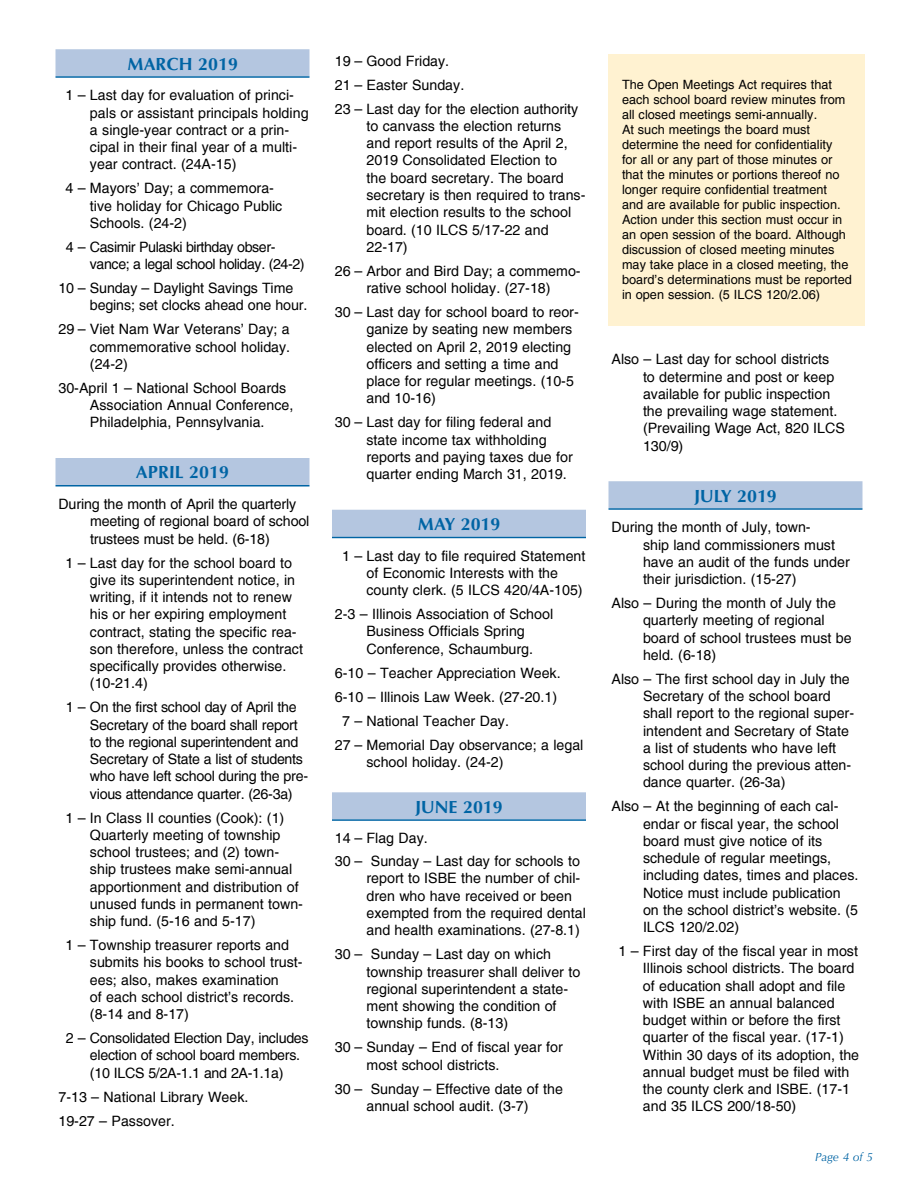
<style>
.page{position:relative;width:918px;height:1188px;background:#fff}
.page>*{position:absolute;margin:0;border:0;box-sizing:border-box;transform-origin:0 0}
.t1{font:18px "Optimum Bold DTC";color:#0064a4}
.t2{font:14.25px/17.2px "Helvetica";color:#000}
.t3{font:14.25px/17.2px "Helvetica";letter-spacing:-.02em;color:#000}
.t4{font:14.25px/17.2px "Helvetica";letter-spacing:-.03em;color:#000}
.t5{font:12.75px/15px "Helvetica";color:#000}
.t6{font:12px "Optimum Roman Italic DTC";color:#0064a4}
</style>
<div class="page">
<div style="left:56px;top:49px;width:253px;height:27px;background:#b4c6e0"></div>
<hr style="left:56px;top:76px;width:253px;height:2px;background:#0064a4">
<div style="left:56px;top:458px;width:253px;height:27px;background:#b4c6e0"></div>
<hr style="left:56px;top:485px;width:253px;height:2px;background:#0064a4">
<div style="left:332px;top:510px;width:254px;height:27px;background:#b4c6e0"></div>
<hr style="left:332px;top:537px;width:254px;height:1px;background:#0064a4">
<div style="left:332px;top:792px;width:254px;height:27px;background:#b4c6e0"></div>
<hr style="left:332px;top:819px;width:254px;height:2px;background:#0064a4">
<div style="left:609px;top:481px;width:253px;height:27px;background:#b4c6e0"></div>
<hr style="left:609px;top:508px;width:253px;height:2px;background:#0064a4">
<div style="left:609px;top:54px;width:256px;height:271px;background:#fff2d1"></div>
<p class="t1" style="left:127px;top:53px;width:112px">MARCH 2019</p>
<p class="t2" style="left:90px;top:87px;width:220px;text-indent:-24px">1 – Last day for evaluation of princi&shy;pals or assistant principals holding a single-year contract or a prin&shy;cipal in their final year of a multi&shy;year contract. (24A-15)</p>
<p class="t2" style="left:90px;top:180px;width:194px;text-indent:-24px">4 – Mayors’ Day; a commemora&shy;tive holiday for Chicago Public<br>Schools. (24-2)</p>
<p class="t4" style="left:90px;top:239px;width:216px;text-indent:-24px">4 – Casimir Pulaski birthday obser&shy;vance; a legal school holiday. (24-2)</p>
<p class="t2" style="left:90px;top:280px;width:219px;text-indent:-31px">10 – Sunday – Daylight Savings Time begins; set clocks ahead one hour.</p>
<p class="t2" style="left:90px;top:321px;width:202px;text-align:justify;text-indent:-31px">29 – Viet Nam War Veterans’ Day; a commemorative school holiday. (24-2)</p>
<p class="t2" style="left:90px;top:380px;width:205px;text-indent:-32px">30-April 1 – National School Boards<br>Association Annual Conference,<br>Philadelphia, Pennsylvania.</p>
<p class="t1" style="left:136px;top:462px;width:95px">APRIL 2019</p>
<p class="t2" style="left:90px;top:496px;width:221px;text-indent:-32px">During the month of April the quarterly meeting of regional board of school trustees must be held. (6-18)</p>
<p class="t2" style="left:90px;top:554px;width:215px;text-indent:-24px">1 – Last day for the school board to give its superintendent notice, in writing, if it intends not to renew his or her expiring employment contract, stating the specific rea&shy;son therefore, unless the contract specifically provides otherwise. (10-21.4)</p>
<p class="t3" style="left:90px;top:699px;width:220px;text-indent:-24px">1 – On the first school day of April the Secretary of the board shall report to the regional superintendent and Secretary of State a list of students who have left school during the pre&shy;vious attendance quarter. (26-3a)</p>
<p class="t2" style="left:90px;top:809px;width:215px;text-indent:-24px">1 – In Class II counties (Cook): (1)<br>Quarterly meeting of township school trustees; and (2) town&shy;ship trustees make semi-annual apportionment and distribution of unused funds in permanent town&shy;ship fund. (5-16 and 5-17)</p>
<p class="t2" style="left:90px;top:937px;width:214px;text-indent:-24px">1 – Township treasurer reports and submits his books to school trust&shy;ees; also, makes examination<br>of each school district’s records. (8-14 and 8-17)</p>
<p class="t3" style="left:90px;top:1030px;width:220px;text-indent:-24px">2 – Consolidated Election Day, includes election of school board members. (10 ILCS 5/2A-1.1 and 2A-1.1a)</p>
<p class="t2" style="left:58px;top:1085px;width:192px;line-height:24px">7-13 – National Library Week.<br>19-27 – Passover.</p>
<p class="t2" style="left:335px;top:49px;width:245px;line-height:24px">19 – Good Friday.<br>21 – Easter Sunday.<br>23 – Last day for the election authority</p>
<p class="t2" style="left:366px;top:118px;width:221px">to canvass the election returns and report results of the April 2,<br>2019 Consolidated Election to<br>the board secretary. The board secretary is then required to trans&shy;mit election results to the school board. (10 ILCS 5/17-22 and<br>22-17)</p>
<p class="t2" style="left:335px;top:263px;width:247px;text-align:center">26 – Arbor and Bird Day; a commemo&shy;rative school holiday. (27-18)</p>
<p class="t2" style="left:366px;top:304px;width:214px;text-indent:-31px">30 – Last day for school board to reor&shy;ganize by seating new members elected on April 2, 2019 electing officers and setting a time and place for regular meetings. (10-5 and 10-16)</p>
<p class="t2" style="left:366px;top:414px;width:208px;text-indent:-31px">30 – Last day for filing federal and state income tax withholding reports and paying taxes due for quarter ending March 31, 2019.</p>
<p class="t1" style="left:417px;top:514px;width:85px">MAY 2019</p>
<p class="t2" style="left:366px;top:548px;width:221px;text-indent:-24px">1 – Last day to file required Statement of Economic Interests with the county clerk. (5 ILCS 420/4A-105)</p>
<p class="t2" style="left:366px;top:606px;width:188px;text-indent:-32px">2-3 – Illinois Association of School<br>Business Officials Spring<br>Conference, Schaumburg.</p>
<p class="t2" style="left:335px;top:665px;width:227px">6-10 – Teacher Appreciation Week.</p>
<p class="t2" style="left:335px;top:689px;width:224px">6-10 – Illinois Law Week. (27-20.1)</p>
<p class="t2" style="left:342px;top:713px;width:168px">7 – National Teacher Day.</p>
<p class="t2" style="left:335px;top:737px;width:250px">27 – Memorial Day observance; a legal</p>
<p class="t2" style="left:366px;top:754px;width:139px">school holiday. (24-2)</p>
<p class="t1" style="left:415px;top:796px;width:89px">JUNE 2019</p>
<p class="t2" style="left:335px;top:827px;width:246px;line-height:23px">14 – Flag Day.<br>30 – Sunday – Last day for schools to</p>
<p class="t2" style="left:366px;top:870px;width:221px">report to ISBE the number of chil&shy;dren who have received or been exempted from the required dental and health examinations. (27-8.1)</p>
<p class="t2" style="left:366px;top:946px;width:215px;text-indent:-31px">30 – Sunday – Last day on which township treasurer shall deliver to regional superintendent a state&shy;ment showing the condition of township funds. (8-13)</p>
<p class="t2" style="left:366px;top:1039px;width:198px;text-indent:-31px">30 – Sunday – End of fiscal year for most school districts.</p>
<p class="t2" style="left:335px;top:1080px;width:229px;text-align:center">30 – Sunday – Effective date of the annual school audit. (3-7)</p>
<p class="t5" style="left:622px;top:78px;width:231px">The Open Meetings Act requires that each school board review minutes from all closed meetings semi-annually.<br>At such meetings the board must determine the need for confidentiality<br>for all or any part of those minutes or that the minutes or portions thereof no longer require confidential treatment<br>and are available for public inspection.<br>Action under this section must occur in an open session of the board. Although discussion of closed meeting minutes may take place in a closed meeting, the board’s determinations must be reported in open session. (5 ILCS 120/2.06)</p>
<p class="t2" style="left:643px;top:351px;width:203px;text-indent:-32px">Also – Last day for school districts<br>to determine and post or keep available for public inspection the prevailing wage statement. (Prevailing Wage Act, 820 ILCS<br>130/9)</p>
<p class="t1" style="left:694px;top:485px;width:84px">JULY 2019</p>
<p class="t2" style="left:643px;top:519px;width:208px;text-indent:-32px">During the month of July, town-<br>ship land commissioners must have an audit of the funds under their jurisdiction. (15-27)</p>
<p class="t2" style="left:643px;top:595px;width:210px;text-indent:-32px">Also – During the month of July the quarterly meeting of regional board of school trustees must be held. (6-18)</p>
<p class="t2" style="left:643px;top:671px;width:213px;text-indent:-32px">Also – The first school day in July the<br>Secretary of the school board shall report to the regional super&shy;intendent and Secretary of State a list of students who have left school during the previous atten&shy;dance quarter. (26-3a)</p>
<p class="t2" style="left:643px;top:798px;width:217px;text-indent:-32px">Also – At the beginning of each cal&shy;endar or fiscal year, the school board must give notice of its schedule of regular meetings, including dates, times and places.<br>Notice must include publication on the school district’s website. (5<br>ILCS 120/2.02)</p>
<p class="t2" style="left:643px;top:943px;width:218px;text-indent:-24px">1 – First day of the fiscal year in most<br>Illinois school districts. The board of education shall adopt and file with ISBE an annual balanced budget within or before the first quarter of the fiscal year. (17-1)<br>Within 30 days of its adoption, the annual budget must be filed with the county clerk and ISBE. (17-1 and 35 ILCS 200/18-50)</p>
<p class="t6" style="left:815px;top:1150px;width:59px">Page 4 of 5</p>
</div>
